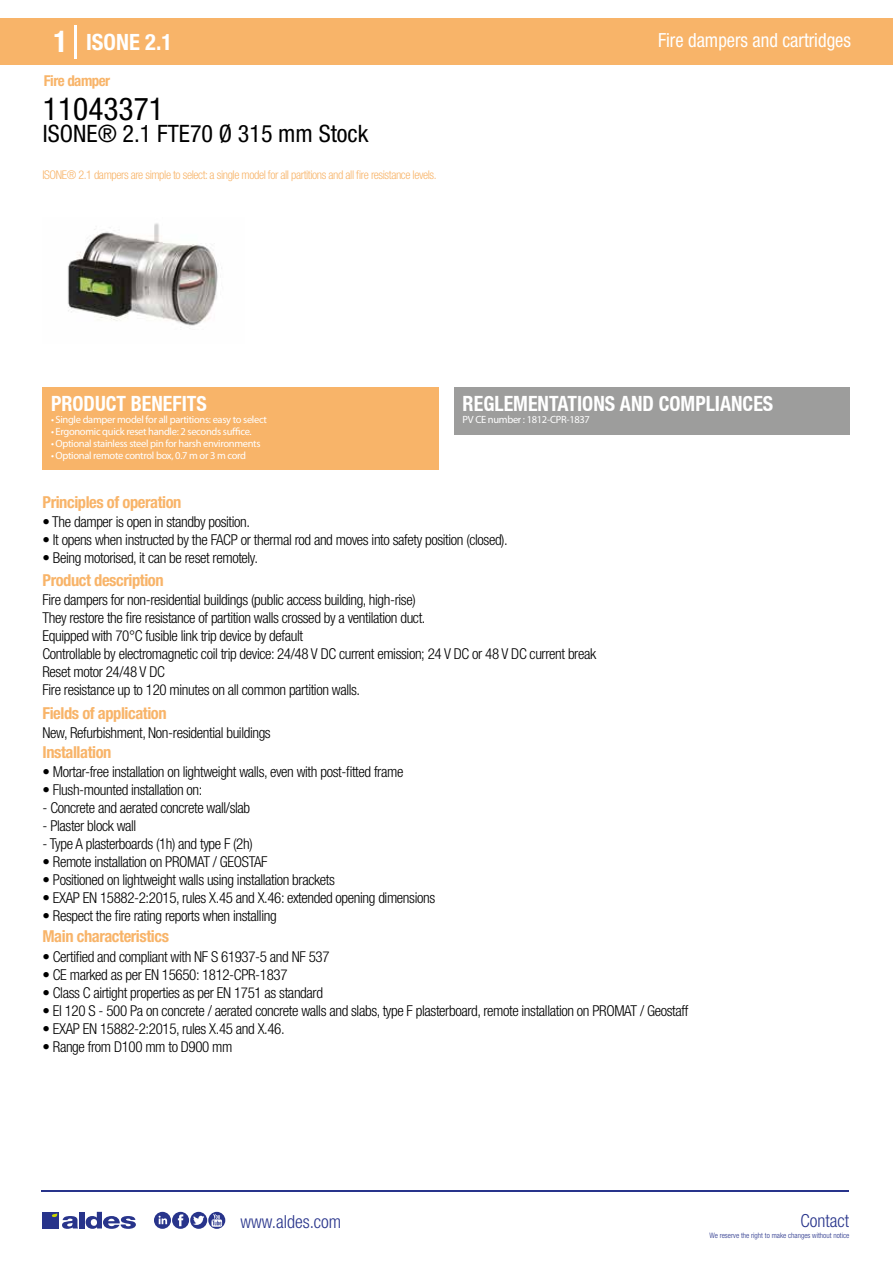
<style>
.page{position:relative;width:893px;height:1263px;background:#fff}
.page>*{position:absolute;margin:0;border:0;box-sizing:border-box;transform-origin:0 0}
.t1{font:condensed 31.5px "Helvetica Neue LT Std";color:#000}
.t2{font:condensed 24px "Helvetica Neue LT Std";color:#000}
.t3{font:700 condensed 22.5px "Helvetica Neue LT Std";color:#fff}
.t4{font:700 condensed 21px "Helvetica Neue";color:#fff;scale:.95 1}
.t5{font:condensed 19.5px "Helvetica Neue LT Std";color:#fff;scale:.95 1}
.t6{font:300 condensed 18px "Helvetica Neue";color:#28348b}
.t7{font:700 condensed 16.5px "Helvetica Neue LT Std";letter-spacing:-.025em;color:#f8b469}
.t8{font:300 condensed 15px/18px "Helvetica Neue LT Std";letter-spacing:-.025em;color:#000}
.t9{font:700 condensed 15px "Helvetica Neue LT Std";letter-spacing:-.035em;color:#f8b469}
.t10{font:300 condensed 12px "Helvetica Neue LT Std";letter-spacing:-.035em;color:#f8b469}
.t11{font:10.5px "Myriad Pro";letter-spacing:-.03em;color:#fff}
.t12{font:300 condensed 7.5px "Helvetica Neue";color:#28348b}
.s1{font-size:30px}
</style>
<div class="page">
<div style="left:0;top:18px;width:893px;height:46px;background:#f8b469"></div>
<div style="left:454px;top:387px;width:396px;height:48px;background:#9d9d9c"></div>
<div style="left:43px;top:387px;width:396px;height:83px;background:#f8b469"></div>
<hr style="left:74px;top:25px;width:2px;height:33px;background:#fff">
<svg style="left:67px;top:223px;width:155px;height:103px"></svg>
<hr style="left:41px;top:1190px;width:808px;height:1px;background:#28348b">
<svg style="left:154px;top:1212px;width:71px;height:17px"></svg>
<div style="left:42px;top:1212px;width:17px;height:16px;background:#28348b"></div>
<div style="left:79px;top:1212px;width:5px;height:16px;background:#28348b"></div>
<svg style="left:86px;top:1212px;width:50px;height:17px"></svg>
<svg style="left:52px;top:1213px;width:26px;height:16px"></svg>
<h3 class="t3" style="left:54px;top:28px;width:120px"><span class="s1">1</span> ISONE 2.1</h3>
<h3 class="t5" style="left:658px;top:29px;width:204px">Fire dampers and cartridges</h3>
<p class="t9" style="left:44px;top:71px;width:68px">Fire damper</p>
<h1 class="t1" style="left:43px;top:91px;width:122px">11043371</h1>
<h2 class="t2" style="left:43px;top:120px;width:327px">ISONE® 2.1 FTE70 Ø 315 mm Stock</h2>
<p class="t10" style="left:43px;top:167px;width:396px">ISONE® 2.1 dampers are simple to select: a single model for all partitions and all fire resistance levels.</p>
<h3 class="t4" style="left:51px;top:391px;width:166px">PRODUCT BENEFITS</h3>
<p class="t11" style="left:51px;top:413px;width:218px">• Single damper model for all partitions: easy to select</p>
<p class="t11" style="left:51px;top:425px;width:202px">• Ergonomic quick reset handle: 2 seconds suffice.</p>
<p class="t11" style="left:51px;top:437px;width:211px">• Optional stainless steel pin for harsh environments</p>
<p class="t11" style="left:51px;top:449px;width:197px">• Optional remote control box, 0.7 m or 3 m cord</p>
<p class="t7" style="left:43px;top:492px;width:140px">Principles of operation</p>
<h3 class="t4" style="left:463px;top:391px;width:328px">REGLEMENTATIONS AND COMPLIANCES</h3>
<p class="t11" style="left:463px;top:413px;width:129px">PV CE number : 1812-CPR-1837</p>
<p class="t8" style="left:43px;top:513px;width:209px">• The damper is open in standby position.</p>
<p class="t8" style="left:43px;top:531px;width:467px">• It opens when instructed by the FACP or thermal rod and moves into safety position (closed).</p>
<p class="t8" style="left:43px;top:549px;width:217px">• Being motorised, it can be reset remotely.</p>
<p class="t8" style="left:43px;top:590px;width:555px">Fire dampers for non-residential buildings (public access building, high-rise)<br>They restore the fire resistance of partition walls crossed by a ventilation duct.<br>Equipped with 70°C fusible link trip device by default<br>Controllable by electromagnetic coil trip device: 24/48 V DC current emission; 24 V DC or 48 V DC current break Reset motor 24/48 V DC<br>Fire resistance up to 120 minutes on all common partition walls.</p>
<p class="t8" style="left:43px;top:723px;width:230px">New, Refurbishment, Non-residential buildings</p>
<p class="t8" style="left:43px;top:763px;width:362px">• Mortar-free installation on lightweight walls, even with post-fitted frame</p>
<p class="t8" style="left:43px;top:781px;width:161px">• Flush-mounted installation on:</p>
<p class="t8" style="left:43px;top:799px;width:209px">- Concrete and aerated concrete wall/slab</p>
<p class="t8" style="left:43px;top:817px;width:95px">- Plaster block wall</p>
<p class="t8" style="left:43px;top:835px;width:212px">- Type A plasterboards (1h) and type F (2h)</p>
<p class="t8" style="left:43px;top:853px;width:227px">• Remote installation on PROMAT / GEOSTAF</p>
<p class="t8" style="left:43px;top:871px;width:294px">• Positioned on lightweight walls using installation brackets</p>
<p class="t8" style="left:43px;top:889px;width:394px">• EXAP EN 15882-2:2015, rules X.45 and X.46: extended opening dimensions</p>
<p class="t8" style="left:43px;top:907px;width:236px">• Respect the fire rating reports when installing</p>
<p class="t7" style="left:43px;top:570px;width:123px">Product description</p>
<p class="t7" style="left:43px;top:703px;width:126px">Fields of application</p>
<p class="t7" style="left:43px;top:742px;width:70px">Installation</p>
<p class="t7" style="left:43px;top:926px;width:128px">Main characteristics</p>
<p class="t8" style="left:43px;top:947px;width:289px">• Certified and compliant with NF S 61937-5 and NF 537</p>
<p class="t8" style="left:43px;top:965px;width:247px">• CE marked as per EN 15650: 1812-CPR-1837</p>
<p class="t8" style="left:43px;top:983px;width:282px">• Class C airtight properties as per EN 1751 as standard</p>
<p class="t8" style="left:43px;top:1001px;width:647px">• EI 120 S - 500 Pa on concrete / aerated concrete walls and slabs, type F plasterboard, remote installation on PROMAT / Geostaff</p>
<p class="t8" style="left:43px;top:1019px;width:244px">• EXAP EN 15882-2:2015, rules X.45 and X.46.</p>
<p class="t8" style="left:43px;top:1037px;width:191px">• Range from D100 mm to D900 mm</p>
<p class="t6" style="left:240px;top:1211px;width:102px">www.aldes.com</p>
<p class="t6" style="left:800px;top:1211px;width:50px">Contact</p>
<p class="t12" style="left:709px;top:1230px;width:141px">We reserve the right to make changes without notice</p>
</div>
